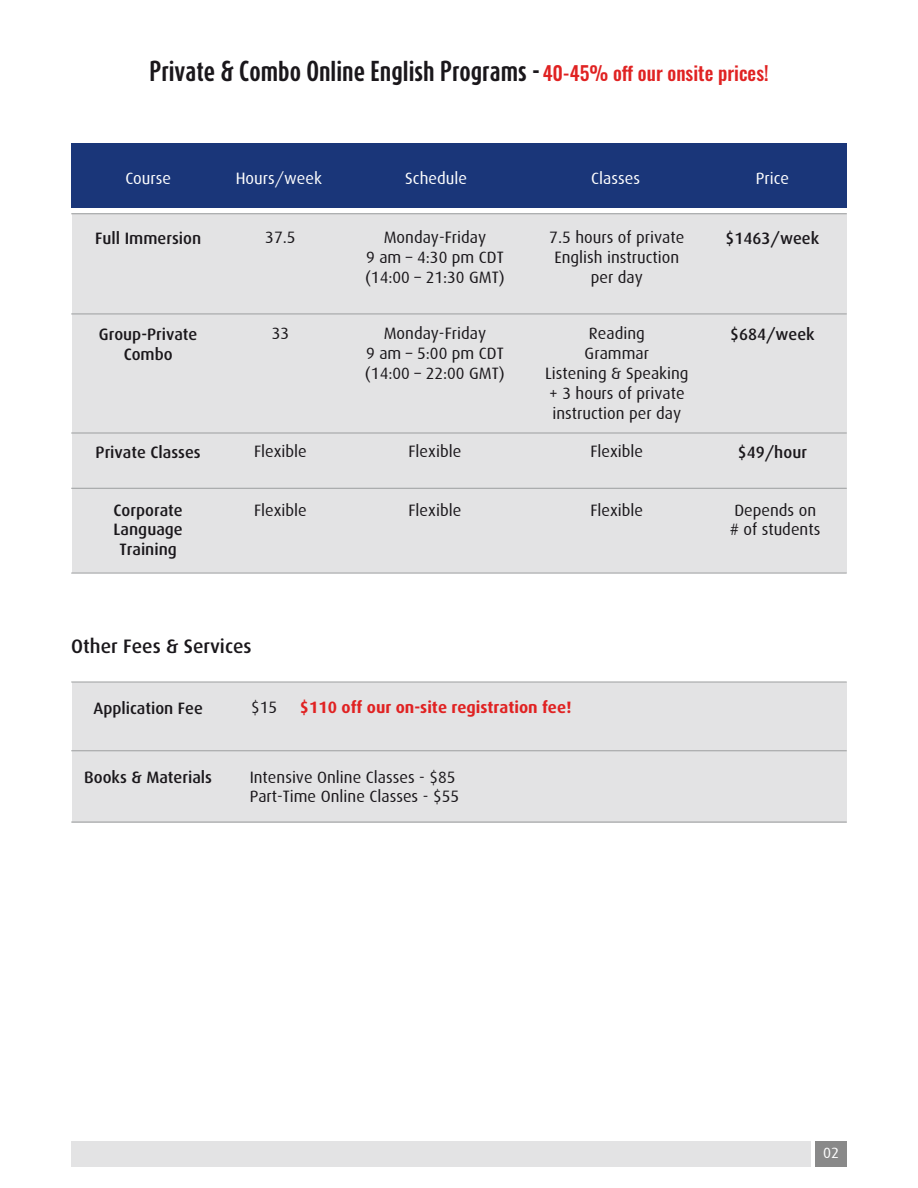
<style>
.page{position:relative;width:918px;height:1188px;background:#fff}
.page>*{position:absolute;margin:0;border:0;box-sizing:border-box;transform-origin:0 0}
.t1{font:700 24px "Dax Compact";color:#1a171b}
.t2{font:500 19.5px "Dax";color:#1a171b}
.t3{font:16.5px/19.8px "Dax";color:#1a171b;text-align:center}
.t4{font:500 16.5px/19.8px "Dax";color:#1a171b;text-align:center}
.t5{font:16.5px "Dax";color:#fff}
.t6{font:700 16.5px "Dax";color:#e02222}
.t7{font:15px "Dax";color:#fff}
.s1{font-family:"Oswald";font-weight:500;font-size:19.5px;color:#e02222}
</style>
<div class="page">
<div style="left:71px;top:143px;width:776px;height:65px;background:#1a3679"></div>
<div style="left:72px;top:214px;width:775px;height:359px;background:#e3e3e4"></div>
<hr style="left:71px;top:314px;width:776px;height:1px;background:#9c9e9f">
<hr style="left:71px;top:213px;width:776px;height:1px;background:#9c9e9f">
<hr style="left:71px;top:433px;width:776px;height:1px;background:#9c9e9f">
<hr style="left:71px;top:488px;width:776px;height:1px;background:#9c9e9f">
<hr style="left:71px;top:573px;width:776px;height:1px;background:#9c9e9f">
<div style="left:72px;top:682px;width:775px;height:140px;background:#e3e3e4"></div>
<hr style="left:71px;top:682px;width:776px;height:1px;background:#9c9e9f">
<hr style="left:71px;top:750px;width:776px;height:1px;background:#9c9e9f">
<hr style="left:71px;top:822px;width:776px;height:1px;background:#9c9e9f">
<div style="left:71px;top:1141px;width:739px;height:25px;background:#e3e3e4"></div>
<div style="left:816px;top:1141px;width:31px;height:25px;background:#898989"></div>
<h1 class="t1" style="left:149px;top:56px;width:621px">Private &amp; Combo Online English Programs - <span class="s1">40-45% off our onsite prices!</span></h1>
<p class="t5" style="left:125px;top:169px;width:47px">Course</p>
<p class="t5" style="left:236px;top:169px;width:88px">Hours/week</p>
<p class="t5" style="left:405px;top:169px;width:63px">Schedule</p>
<p class="t5" style="left:591px;top:169px;width:50px">Classes</p>
<p class="t5" style="left:756px;top:169px;width:35px">Price</p>
<p class="t3" style="left:365px;top:228px;width:141px">Monday-Friday<br>9 am – 4:30 pm CDT (14:00 – 21:30 GMT)</p>
<p class="t3" style="left:549px;top:228px;width:137px">7.5 hours of private<br>English instruction per day</p>
<p class="t4" style="left:95px;top:229px;width:107px">Full Immersion</p>
<p class="t4" style="left:726px;top:229px;width:95px">$1463/week</p>
<p class="t3" style="left:265px;top:228px;width:32px">37.5</p>
<p class="t3" style="left:365px;top:324px;width:141px">Monday-Friday<br>9 am – 5:00 pm CDT (14:00 – 22:00 GMT)</p>
<p class="t3" style="left:545px;top:324px;width:145px">Reading<br>Grammar<br>Listening &amp; Speaking + 3 hours of private instruction per day</p>
<p class="t4" style="left:99px;top:325px;width:100px">Group-Private<br>Combo</p>
<p class="t4" style="left:730px;top:325px;width:86px">$684/week</p>
<p class="t3" style="left:272px;top:324px;width:19px">33</p>
<p class="t3" style="left:408px;top:441px;width:54px">Flexible</p>
<p class="t3" style="left:254px;top:441px;width:54px">Flexible</p>
<p class="t3" style="left:590px;top:441px;width:54px">Flexible</p>
<p class="t4" style="left:96px;top:442px;width:107px">Private Classes</p>
<p class="t4" style="left:738px;top:442px;width:71px">$49/hour</p>
<p class="t4" style="left:114px;top:500px;width:71px">Corporate<br>Language<br>Training</p>
<p class="t3" style="left:254px;top:500px;width:54px">Flexible</p>
<p class="t3" style="left:408px;top:500px;width:54px">Flexible</p>
<p class="t3" style="left:590px;top:500px;width:54px">Flexible</p>
<p class="t3" style="left:730px;top:500px;width:92px;text-align:left">Depends on # of students</p>
<p class="t2" style="left:71px;top:635px;width:182px">Other Fees &amp; Services</p>
<p class="t4" style="left:93px;top:699px;width:111px">Application Fee</p>
<p class="t4" style="left:84px;top:767px;width:129px">Books &amp; Materials</p>
<p class="t3" style="left:251px;top:698px;width:28px">$15</p>
<p class="t6" style="left:300px;top:698px;width:273px">$110 off our on-site registration fee!</p>
<p class="t3" style="left:250px;top:767px;width:211px;text-align:left">Intensive Online Classes - $85<br>Part-Time Online Classes - $55</p>
<p class="t7" style="left:823px;top:1145px;width:17px">02</p>
</div>
